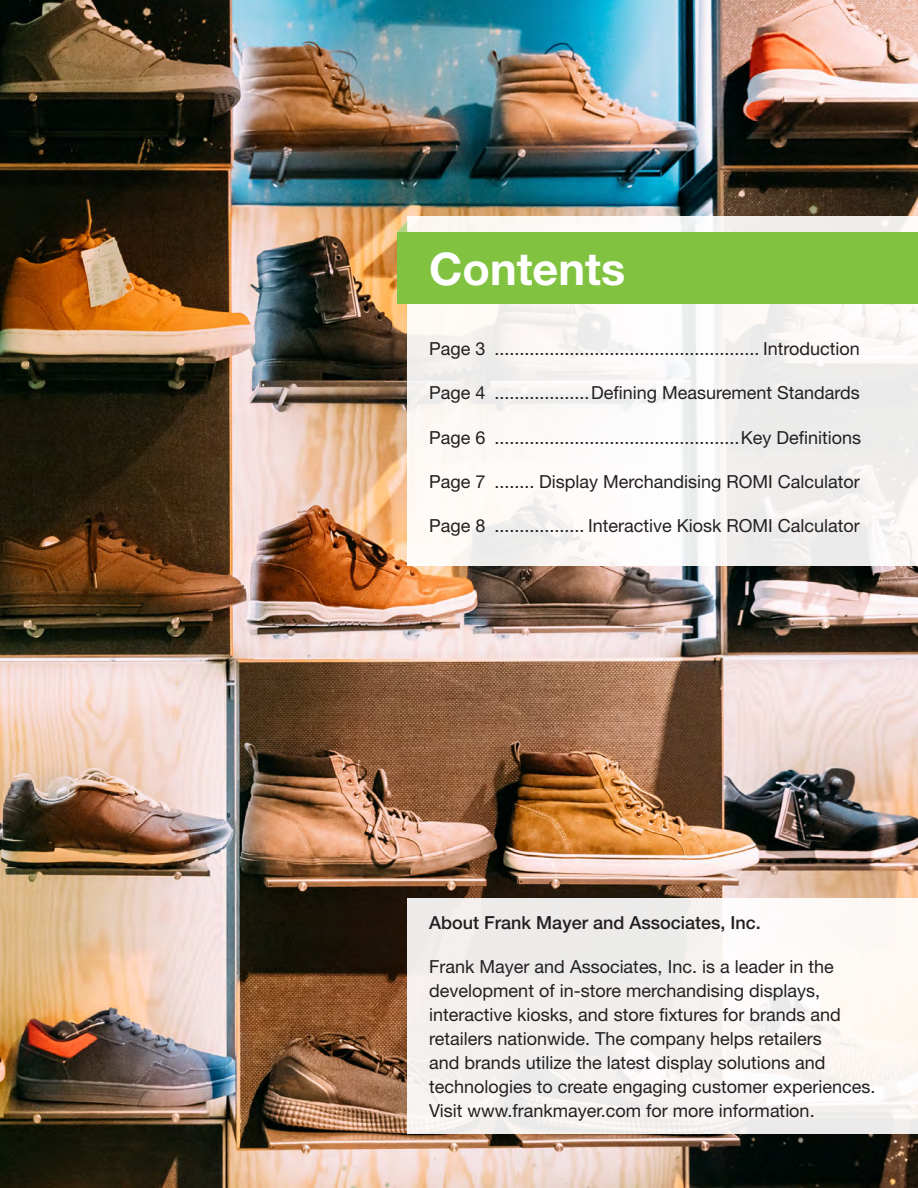
<style>
.page{position:relative;width:918px;height:1188px;background:#fff}
.page>*{position:absolute;margin:0;border:0;box-sizing:border-box;transform-origin:0 0}
.t1{font:700 45px "Helvetica Neue CE";color:#fff}
.t2{font:18px/24px "Helvetica Neue";color:#231f20}
.t3{font:500 18px "Helvetica Neue CE";color:#231f20}
</style>
<div class="page">
<img style="left:0;top:0;width:918px;height:1188px">
<div style="left:407px;top:216px;width:511px;height:350px;background:linear-gradient(to right,#fbf8f6,#f1f0f0)"></div>
<svg style="left:397px;top:221px;width:10px;height:11px"></svg>
<div style="left:397px;top:232px;width:521px;height:71px;background:#81c340"></div>
<div style="left:407px;top:899px;width:511px;height:235px;background:linear-gradient(to right,#eeeceb,#fbf8f5)"></div>
<p class="t1" style="left:429px;top:241px;width:197px">Contents</p>
<p class="t2" style="left:429px;top:336px;width:432px">Page 3 ..................................................... Introduction</p>
<p class="t2" style="left:429px;top:381px;width:432px">Page 4 ...................Defining Measurement Standards</p>
<p class="t2" style="left:429px;top:425px;width:434px">Page 6 .................................................Key Definitions</p>
<p class="t2" style="left:429px;top:469px;width:432px">Page 7 ........ Display Merchandising ROMI Calculator</p>
<p class="t2" style="left:429px;top:513px;width:432px">Page 8 .................. Interactive Kiosk ROMI Calculator</p>
<p class="t3" style="left:429px;top:912px;width:333px">About Frank Mayer and Associates, Inc.</p>
<p class="t2" style="left:429px;top:955px;width:448px">Frank Mayer and Associates, Inc. is a leader in the development of in-store merchandising displays, interactive kiosks, and store fixtures for brands and retailers nationwide. The company helps retailers<br>and brands utilize the latest display solutions and technologies to create engaging customer experiences.<br>Visit www.frankmayer.com for more information.</p>
</div>
